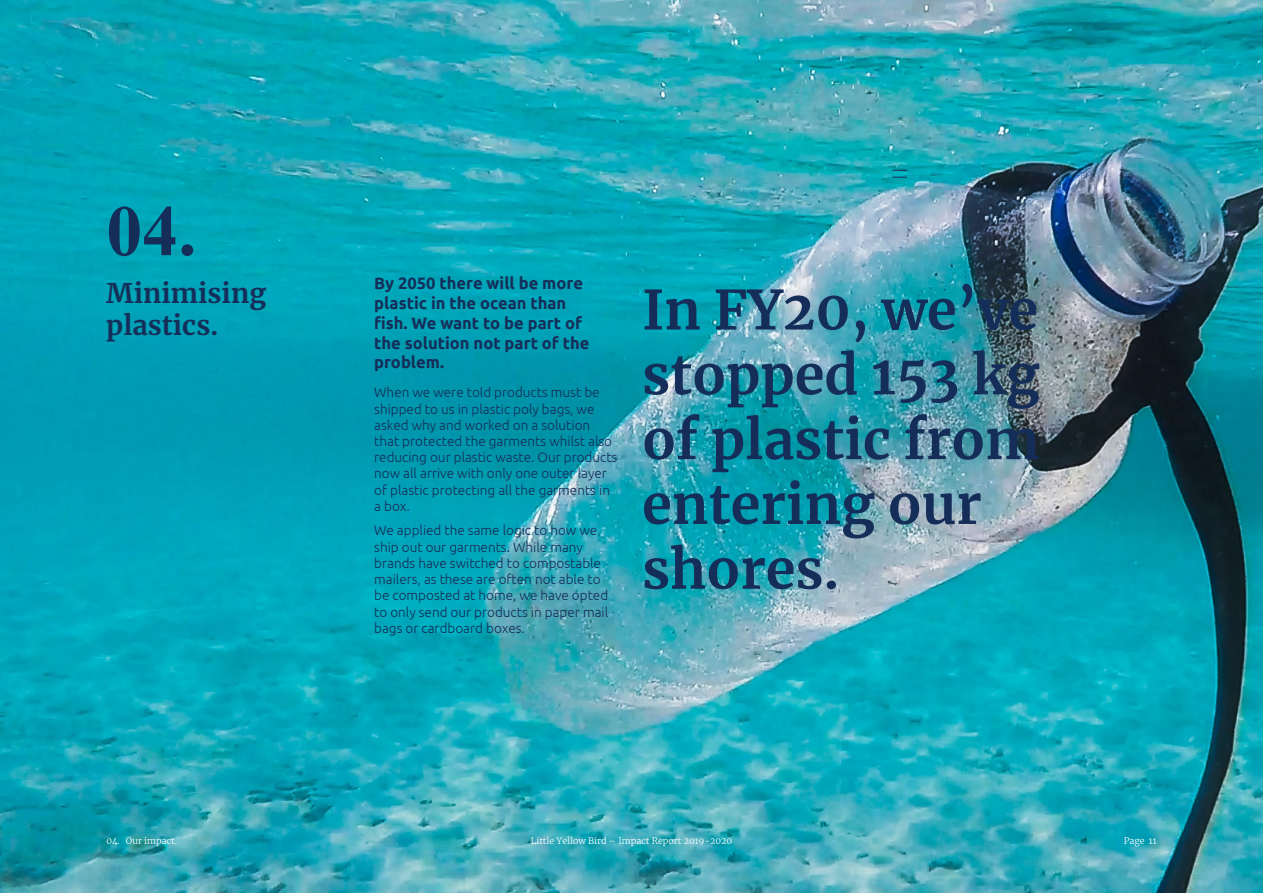
<style>
.page{position:relative;width:1263px;height:893px;background:#fff}
.page>*{position:absolute;margin:0;border:0;box-sizing:border-box;transform-origin:0 0}
.N1_-_Numerals{font:700 72px "Times New Roman";color:#152e59}
.H1_-_Big_Heading{font:700 54px/64.8px "Merriweather";color:#152e59}
.H3_-_Sub_Heading{font:700 27px/32.4px "Merriweather";color:#152e59}
.B2_-_into_para{font:700 16.5px/19.8px "Ubuntu";color:#152e59}
.B1_-_Body{font:300 13.5px/16.2px "Ubuntu";color:#152e59}
.H5_-_Heading_Small{font:300 9px "Merriweather";color:#fff}
</style>
<div class="page">
<img style="left:0;top:0;width:1263px;height:893px">
<svg style="left:892px;top:170px;width:15px;height:1px"></svg>
<svg style="left:892px;top:177px;width:15px;height:1px"></svg>
<p class="N1_-_Numerals" style="left:106px;top:181px;width:91px">04.</p>
<p class="B2_-_into_para" style="left:374px;top:273px;width:217px">By 2050 there will be more plastic in the ocean than fish. We want to be part of the solution not part of the problem.</p>
<p class="B1_-_Body" style="left:374px;top:384px;width:245px">When we were told products must be shipped to us in plastic poly bags, we asked why and worked on a solution that protected the garments whilst also reducing our plastic waste. Our products now all arrive with only one outer layer of plastic protecting all the garments in a box.</p>
<p class="B1_-_Body" style="left:374px;top:522px;width:235px">We applied the same logic to how we ship out our garments. While many brands have switched to compostable mailers, as these are often not able to be composted at home, we have opted to only send our products in paper mail bags or cardboard boxes.</p>
<p class="H3_-_Sub_Heading" style="left:106px;top:276px;width:161px">Minimising plastics.</p>
<p class="H1_-_Big_Heading" style="left:642px;top:276px;width:399px">In FY20, we’ve stopped 153 kg of plastic from entering our shores.</p>
<p class="H5_-_Heading_Small" style="left:107px;top:835px;width:15px">04.</p>
<p class="H5_-_Heading_Small" style="left:126px;top:835px;width:53px">Our impact.</p>
<p class="H5_-_Heading_Small" style="left:531px;top:835px;width:203px">Little Yellow Bird – Impact Report 2019-2020</p>
<p class="H5_-_Heading_Small" style="left:1124px;top:835px;width:34px">Page 11</p>
</div>
